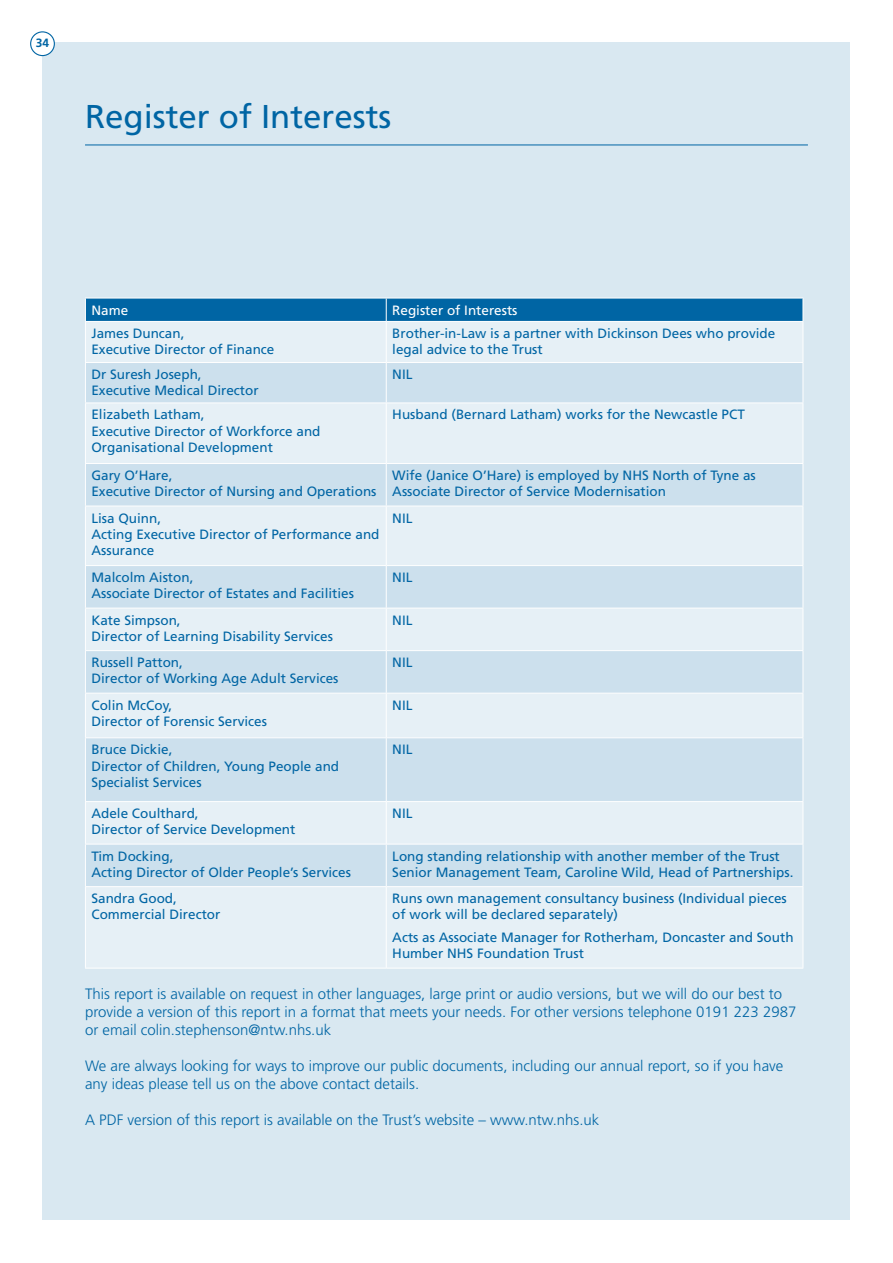
<style>
.page{position:relative;width:893px;height:1263px;background:#fff}
.page>*{position:absolute;margin:0;border:0;box-sizing:border-box;transform-origin:0 0}
.t1{font:33px "Frutiger";color:#0065a4}
.t2{font:300 15px/18px "Frutiger";color:#0065a4}
.t3{font:13.5px/16.2px "Frutiger";color:#0065a4}
.t4{font:13.5px "Frutiger";color:#fff}
.t5{font:700 12px "Frutiger";color:#0065a4}
</style>
<div class="page">
<div style="left:43px;top:43px;width:807px;height:1177px;background:#d9e8f1"></div>
<hr style="left:85px;top:145px;width:723px;height:1px;background:#0065a4">
<div style="left:31px;top:32px;width:23px;height:24px;background:#fff;border-radius:50%"></div>
<div style="left:30px;top:31px;width:25px;height:25px;border:1px solid #0065a4;border-radius:50%"></div>
<div style="left:86px;top:322px;width:717px;height:646px;background:#e6f0f6"></div>
<svg style="left:86px;top:363px;width:717px;height:523px;fill:#cce0ed"></svg>
<hr style="left:85px;top:321px;width:301px;height:1px;background:#fff">
<hr style="left:85px;top:322px;width:1px;height:40px;background:#fff">
<hr style="left:85px;top:362px;width:301px;height:1px;background:#fff">
<hr style="left:85px;top:363px;width:1px;height:39px;background:#fff">
<hr style="left:85px;top:402px;width:301px;height:1px;background:#fff">
<hr style="left:85px;top:403px;width:1px;height:60px;background:#fff">
<hr style="left:85px;top:463px;width:301px;height:1px;background:#fff">
<hr style="left:85px;top:464px;width:1px;height:42px;background:#fff">
<hr style="left:85px;top:506px;width:301px;height:1px;background:#fff">
<hr style="left:85px;top:506px;width:1px;height:59px;background:#fff">
<hr style="left:85px;top:565px;width:301px;height:1px;background:#fff">
<hr style="left:85px;top:566px;width:1px;height:42px;background:#fff">
<hr style="left:85px;top:608px;width:301px;height:1px;background:#fff">
<hr style="left:85px;top:608px;width:1px;height:42px;background:#fff">
<hr style="left:85px;top:650px;width:301px;height:1px;background:#fff">
<hr style="left:85px;top:651px;width:1px;height:42px;background:#fff">
<hr style="left:85px;top:693px;width:301px;height:1px;background:#fff">
<hr style="left:85px;top:693px;width:1px;height:44px;background:#fff">
<hr style="left:85px;top:737px;width:301px;height:1px;background:#fff">
<hr style="left:85px;top:738px;width:1px;height:63px;background:#fff">
<hr style="left:85px;top:801px;width:301px;height:1px;background:#fff">
<hr style="left:85px;top:802px;width:1px;height:42px;background:#fff">
<hr style="left:85px;top:844px;width:301px;height:1px;background:#fff">
<hr style="left:85px;top:844px;width:1px;height:42px;background:#fff">
<hr style="left:85px;top:886px;width:301px;height:1px;background:#fff">
<hr style="left:85px;top:887px;width:1px;height:81px;background:#fff">
<hr style="left:85px;top:968px;width:301px;height:1px;background:#fff">
<svg style="left:85px;top:298px;width:719px;height:23px;background:#0869a6"></svg>
<hr style="left:386px;top:321px;width:417px;height:1px;background:#fff">
<hr style="left:386px;top:322px;width:1px;height:40px;background:#fff">
<hr style="left:803px;top:322px;width:1px;height:40px;background:#fff">
<hr style="left:386px;top:362px;width:417px;height:1px;background:#fff">
<hr style="left:386px;top:363px;width:1px;height:39px;background:#fff">
<hr style="left:803px;top:363px;width:1px;height:39px;background:#fff">
<hr style="left:386px;top:402px;width:417px;height:1px;background:#fff">
<hr style="left:386px;top:403px;width:1px;height:60px;background:#fff">
<hr style="left:803px;top:403px;width:1px;height:60px;background:#fff">
<hr style="left:386px;top:463px;width:417px;height:1px;background:#fff">
<hr style="left:386px;top:464px;width:1px;height:42px;background:#fff">
<hr style="left:803px;top:464px;width:1px;height:42px;background:#fff">
<hr style="left:386px;top:506px;width:417px;height:1px;background:#fff">
<hr style="left:386px;top:506px;width:1px;height:59px;background:#fff">
<hr style="left:803px;top:506px;width:1px;height:59px;background:#fff">
<hr style="left:386px;top:565px;width:417px;height:1px;background:#fff">
<hr style="left:386px;top:566px;width:1px;height:42px;background:#fff">
<hr style="left:803px;top:566px;width:1px;height:42px;background:#fff">
<hr style="left:386px;top:608px;width:417px;height:1px;background:#fff">
<hr style="left:386px;top:608px;width:1px;height:42px;background:#fff">
<hr style="left:803px;top:608px;width:1px;height:42px;background:#fff">
<hr style="left:386px;top:650px;width:417px;height:1px;background:#fff">
<hr style="left:386px;top:651px;width:1px;height:42px;background:#fff">
<hr style="left:803px;top:651px;width:1px;height:42px;background:#fff">
<hr style="left:386px;top:693px;width:417px;height:1px;background:#fff">
<hr style="left:386px;top:693px;width:1px;height:44px;background:#fff">
<hr style="left:803px;top:693px;width:1px;height:44px;background:#fff">
<hr style="left:386px;top:737px;width:417px;height:1px;background:#fff">
<hr style="left:386px;top:738px;width:1px;height:63px;background:#fff">
<hr style="left:803px;top:738px;width:1px;height:63px;background:#fff">
<hr style="left:386px;top:801px;width:417px;height:1px;background:#fff">
<hr style="left:386px;top:802px;width:1px;height:42px;background:#fff">
<hr style="left:803px;top:802px;width:1px;height:42px;background:#fff">
<hr style="left:386px;top:844px;width:417px;height:1px;background:#fff">
<hr style="left:386px;top:844px;width:1px;height:42px;background:#fff">
<hr style="left:803px;top:844px;width:1px;height:42px;background:#fff">
<hr style="left:386px;top:886px;width:417px;height:1px;background:#fff">
<hr style="left:386px;top:887px;width:1px;height:81px;background:#fff">
<hr style="left:803px;top:887px;width:1px;height:81px;background:#fff">
<hr style="left:386px;top:968px;width:417px;height:1px;background:#fff">
<p class="t5" style="left:36px;top:36px;width:15px">34</p>
<h1 class="t1" style="left:85px;top:97px;width:308px">Register of Interests</h1>
<p class="t4" style="left:91px;top:302px;width:38px">Name</p>
<p class="t4" style="left:392px;top:302px;width:127px">Register of Interests</p>
<p class="t3" style="left:91px;top:325px;width:185px">James Duncan,<br>Executive Director of Finance</p>
<p class="t3" style="left:392px;top:325px;width:385px">Brother-in-Law is a partner with Dickinson Dees who provide legal advice to the Trust</p>
<p class="t3" style="left:91px;top:366px;width:169px">Dr Suresh Joseph,<br>Executive Medical Director</p>
<p class="t3" style="left:392px;top:366px;width:22px">NIL</p>
<p class="t3" style="left:91px;top:406px;width:231px">Elizabeth Latham,<br>Executive Director of Workforce and<br>Organisational Development</p>
<p class="t3" style="left:392px;top:406px;width:354px">Husband (Bernard Latham) works for the Newcastle PCT</p>
<p class="t3" style="left:91px;top:467px;width:287px">Gary O’Hare,<br>Executive Director of Nursing and Operations</p>
<p class="t3" style="left:392px;top:467px;width:365px">Wife (Janice O’Hare) is employed by NHS North of Tyne as<br>Associate Director of Service Modernisation</p>
<p class="t3" style="left:91px;top:510px;width:290px">Lisa Quinn,<br>Acting Executive Director of Performance and<br>Assurance</p>
<p class="t3" style="left:392px;top:510px;width:22px">NIL</p>
<p class="t3" style="left:91px;top:569px;width:264px">Malcolm Aiston,<br>Associate Director of Estates and Facilities</p>
<p class="t3" style="left:392px;top:569px;width:22px">NIL</p>
<p class="t3" style="left:91px;top:612px;width:243px">Kate Simpson,<br>Director of Learning Disability Services</p>
<p class="t3" style="left:392px;top:612px;width:22px">NIL</p>
<p class="t3" style="left:91px;top:654px;width:249px">Russell Patton,<br>Director of Working Age Adult Services</p>
<p class="t3" style="left:392px;top:654px;width:22px">NIL</p>
<p class="t3" style="left:91px;top:697px;width:177px">Colin McCoy,<br>Director of Forensic Services</p>
<p class="t3" style="left:392px;top:697px;width:22px">NIL</p>
<p class="t3" style="left:91px;top:741px;width:249px">Bruce Dickie,<br>Director of Children, Young People and<br>Specialist Services</p>
<p class="t3" style="left:392px;top:741px;width:22px">NIL</p>
<p class="t3" style="left:91px;top:805px;width:206px">Adele Coulthard,<br>Director of Service Development</p>
<p class="t3" style="left:392px;top:805px;width:22px">NIL</p>
<p class="t3" style="left:91px;top:848px;width:261px">Tim Docking,<br>Acting Director of Older People’s Services</p>
<p class="t3" style="left:392px;top:848px;width:403px">Long standing relationship with another member of the Trust<br>Senior Management Team, Caroline Wild, Head of Partnerships.</p>
<p class="t3" style="left:91px;top:890px;width:131px">Sandra Good,<br>Commercial Director</p>
<p class="t3" style="left:392px;top:890px;width:396px">Runs own management consultancy business (Individual pieces of work will be declared separately)</p>
<p class="t3" style="left:392px;top:929px;width:403px">Acts as Associate Manager for Rotherham, Doncaster and South<br>Humber NHS Foundation Trust</p>
<p class="t2" style="left:85px;top:984px;width:713px">This report is available on request in other languages, large print or audio versions, but we will do our best to provide a version of this report in a format that meets your needs. For other versions telephone 0191 223 2987 or email colin.stephenson@ntw.nhs.uk</p>
<p class="t2" style="left:85px;top:1056px;width:700px">We are always looking for ways to improve our public documents, including our annual report, so if you have any ideas please tell us on the above contact details.</p>
<p class="t2" style="left:85px;top:1110px;width:516px">A PDF version of this report is available on the Trust’s website – www.ntw.nhs.uk</p>
</div>
